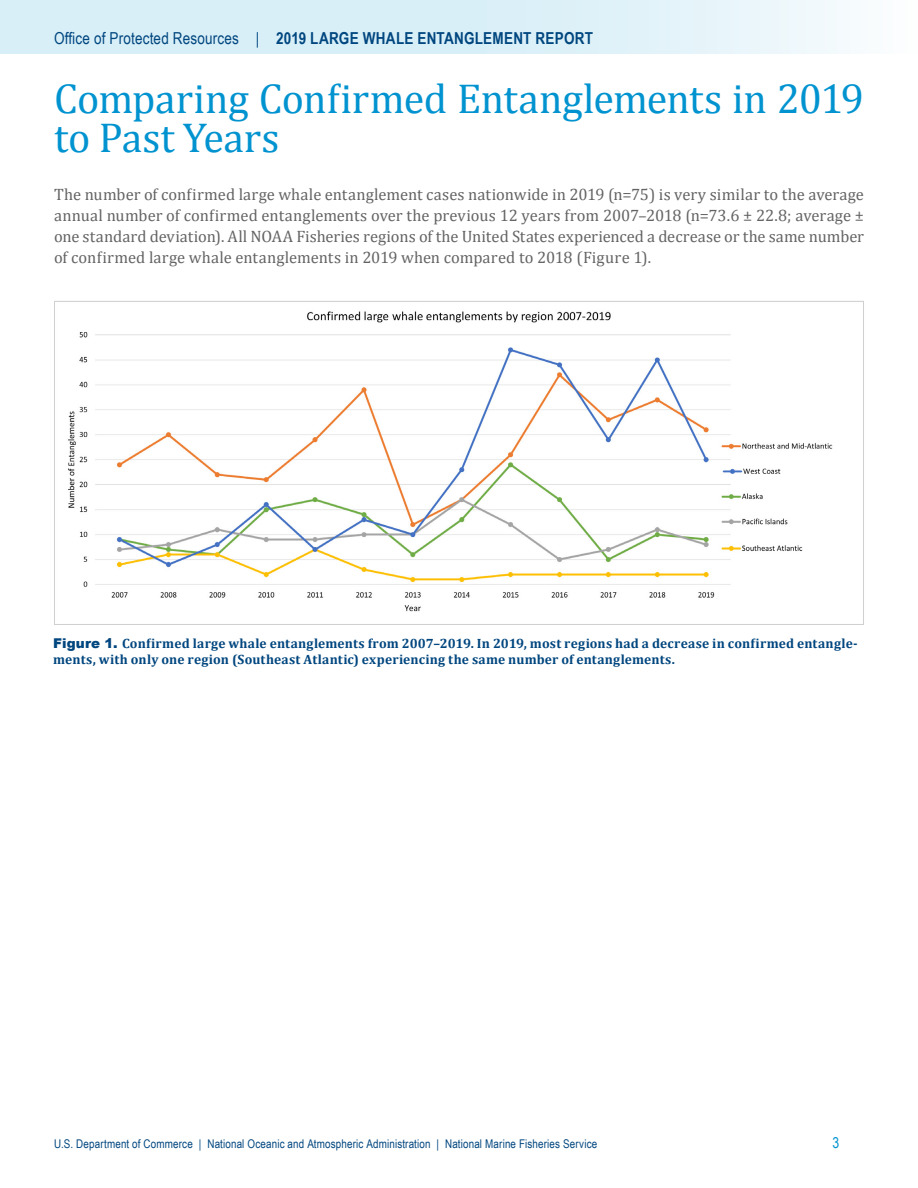
<style>
.page{position:relative;width:918px;height:1188px;background:#fff}
.page>*{position:absolute;margin:0;border:0;box-sizing:border-box;transform-origin:0 0}
.Heading_1__Serif_28{font:42px/39px "Cambria";letter-spacing:-.01em;color:#0093d0}
.BODY__Text_Serif_11{font:16.5px/21px "Cambria";letter-spacing:.005em;color:#646464;text-align:justify}
.t1{font:700 16.5px "Arial Narrow";letter-spacing:.015em;color:#00467f}
.t2{font:15px "Arial Narrow";color:#0093d0}
.FIGURE_CAPTION__9_11{font:700 13.5px/16.5px "Cambria";letter-spacing:.015em;color:#00467f}
.t3{font:12px "Arial Narrow";letter-spacing:.01em;color:#00467f}
.s1{font-weight:400}
.s2{font-family:"Arial";font-weight:900}
</style>
<div class="page">
<div style="left:0;top:0;width:918px;height:54px;background:linear-gradient(to right,#d1ecf7,#eff8fc)"></div>
<hr style="left:0;top:0;width:1px;height:54px;background:#d9eff8">
<img style="left:68px;top:311px;width:765px;height:301px">
<p class="t1" style="left:54px;top:26px;width:541px"><span class="s1">Office of Protected Resources |</span> 2019 LARGE WHALE ENTANGLEMENT REPORT</p>
<h1 class="Heading_1__Serif_28" style="left:54px;top:79px;width:812px">Comparing Confirmed Entanglements in 2019 to Past Years</h1>
<p class="BODY__Text_Serif_11" style="left:54px;top:184px;width:812px">The number of confirmed large whale entanglement cases nationwide in 2019 (n=75) is very similar to the average annual number of confirmed entanglements over the previous 12 years from 2007–2018 (n=73.6 ± 22.8; average ± one standard deviation). All NOAA Fisheries regions of the United States experienced a decrease or the same number of confirmed large whale entanglements in 2019 when compared to 2018 (Figure 1).</p>
<p class="FIGURE_CAPTION__9_11" style="left:53px;top:634px;width:806px"><span class="s2">Figure 1.</span> Confirmed large whale entanglements from 2007–2019. In 2019, most regions had a decrease in confirmed entangle&shy;ments, with only one region (Southeast Atlantic) experiencing the same number of entanglements.</p>
<p class="t3" style="left:54px;top:1134px;width:545px">U.S. Department of Commerce | National Oceanic and Atmospheric Administration | National Marine Fisheries Service</p>
<p class="t2" style="left:832px;top:1131px;width:8px">3</p>
</div>
